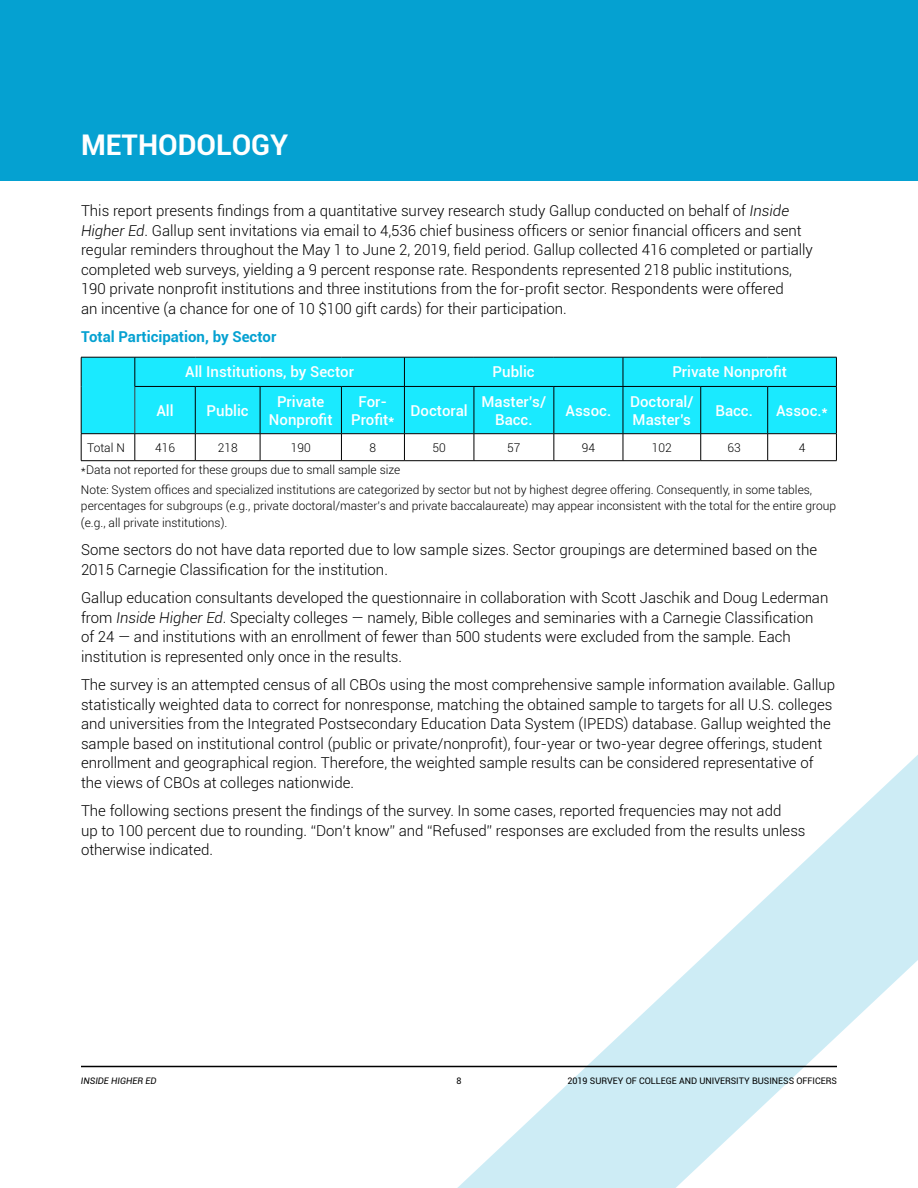
<style>
.page{position:relative;width:918px;height:1188px;background:#fff}
.page>*{position:absolute;margin:0;border:0;box-sizing:border-box;transform-origin:0 0}
.t1{font:700 28.5px "Roboto";color:#fff}
.t2{font:300 15px/19.5px "Roboto";color:#000}
.t3{font:500 15px/18px "Roboto";color:#fff;text-align:center}
.t4{font:700 15px "Roboto";color:#05a1d1}
.t5{font:300 12px/19.5px "Roboto";color:#000}
.t6{font:9px "Roboto";color:#000}
.t7{font:italic 9px "Roboto";color:#000}
.s1{font-style:italic}
</style>
<div class="page">
<div style="left:0;top:0;width:918px;height:181px;background:#05a1d1"></div>
<svg style="left:422px;top:755px;width:496px;height:433px"></svg>
<hr style="left:81px;top:1066px;width:756px;height:1px;background:#000">
<div style="left:82px;top:358px;width:754px;height:75px;background:#1aeaff"></div>
<hr style="left:81px;top:357px;width:54px;height:1px;background:#000">
<svg style="left:81px;top:357px;width:1px;height:29px"></svg>
<hr style="left:81px;top:386px;width:1px;height:48px;background:#000">
<hr style="left:135px;top:357px;width:60px;height:1px;background:#000">
<svg style="left:135px;top:357px;width:1px;height:29px"></svg>
<hr style="left:195px;top:357px;width:65px;height:1px;background:#000">
<hr style="left:260px;top:357px;width:81px;height:1px;background:#000">
<hr style="left:341px;top:357px;width:63px;height:1px;background:#000">
<hr style="left:404px;top:357px;width:70px;height:1px;background:#000">
<svg style="left:404px;top:357px;width:1px;height:29px"></svg>
<hr style="left:474px;top:357px;width:80px;height:1px;background:#000">
<hr style="left:554px;top:357px;width:69px;height:1px;background:#000">
<hr style="left:623px;top:357px;width:78px;height:1px;background:#000">
<svg style="left:623px;top:357px;width:1px;height:29px"></svg>
<hr style="left:701px;top:357px;width:67px;height:1px;background:#000">
<hr style="left:768px;top:357px;width:69px;height:1px;background:#000">
<svg style="left:836px;top:357px;width:1px;height:29px"></svg>
<hr style="left:135px;top:386px;width:60px;height:1px;background:#000">
<hr style="left:195px;top:386px;width:65px;height:1px;background:#000">
<hr style="left:195px;top:387px;width:1px;height:47px;background:#000">
<hr style="left:260px;top:386px;width:81px;height:1px;background:#000">
<hr style="left:260px;top:387px;width:1px;height:47px;background:#000">
<hr style="left:341px;top:386px;width:63px;height:1px;background:#000">
<hr style="left:341px;top:387px;width:1px;height:47px;background:#000">
<hr style="left:404px;top:386px;width:70px;height:1px;background:#000">
<hr style="left:404px;top:387px;width:1px;height:47px;background:#000">
<hr style="left:474px;top:386px;width:80px;height:1px;background:#000">
<hr style="left:474px;top:387px;width:1px;height:47px;background:#000">
<hr style="left:554px;top:386px;width:69px;height:1px;background:#000">
<hr style="left:554px;top:387px;width:1px;height:47px;background:#000">
<hr style="left:623px;top:386px;width:78px;height:1px;background:#000">
<hr style="left:623px;top:387px;width:1px;height:47px;background:#000">
<hr style="left:701px;top:386px;width:67px;height:1px;background:#000">
<hr style="left:700px;top:387px;width:1px;height:47px;background:#000">
<hr style="left:768px;top:386px;width:69px;height:1px;background:#000">
<hr style="left:767px;top:387px;width:1px;height:47px;background:#000">
<hr style="left:836px;top:387px;width:1px;height:47px;background:#000">
<hr style="left:135px;top:387px;width:1px;height:47px;background:#414042">
<hr style="left:81px;top:433px;width:54px;height:1px;background:#000">
<svg style="left:81px;top:434px;width:1px;height:26px"></svg>
<hr style="left:135px;top:433px;width:60px;height:1px;background:#000">
<hr style="left:195px;top:433px;width:65px;height:1px;background:#000">
<hr style="left:260px;top:433px;width:81px;height:1px;background:#000">
<hr style="left:341px;top:433px;width:63px;height:1px;background:#000">
<hr style="left:404px;top:433px;width:70px;height:1px;background:#000">
<hr style="left:474px;top:433px;width:80px;height:1px;background:#000">
<hr style="left:554px;top:433px;width:69px;height:1px;background:#000">
<hr style="left:623px;top:433px;width:78px;height:1px;background:#000">
<hr style="left:701px;top:433px;width:67px;height:1px;background:#000">
<hr style="left:768px;top:433px;width:69px;height:1px;background:#000">
<svg style="left:135px;top:434px;width:702px;height:26px"></svg>
<hr style="left:81px;top:460px;width:54px;height:1px;background:#000">
<hr style="left:135px;top:460px;width:60px;height:1px;background:#000">
<hr style="left:195px;top:460px;width:65px;height:1px;background:#000">
<hr style="left:260px;top:460px;width:81px;height:1px;background:#000">
<hr style="left:341px;top:460px;width:63px;height:1px;background:#000">
<hr style="left:404px;top:460px;width:70px;height:1px;background:#000">
<hr style="left:474px;top:460px;width:80px;height:1px;background:#000">
<hr style="left:554px;top:460px;width:69px;height:1px;background:#000">
<hr style="left:623px;top:460px;width:78px;height:1px;background:#000">
<hr style="left:701px;top:460px;width:67px;height:1px;background:#000">
<hr style="left:768px;top:460px;width:69px;height:1px;background:#000">
<h1 class="t1" style="left:81px;top:124px;width:209px">METHODOLOGY</h1>
<p class="t2" style="left:81px;top:200px;width:733px">This report presents findings from a quantitative survey research study Gallup conducted on behalf of <span class="s1">Inside Higher Ed</span>. Gallup sent invitations via email to 4,536 chief business officers or senior financial officers and sent regular reminders throughout the May 1 to June 2, 2019, field period. Gallup collected 416 completed or partially completed web surveys, yielding a 9 percent response rate. Respondents represented 218 public institutions, 190 private nonprofit institutions and three institutions from the for-profit sector. Respondents were offered<br>an incentive (a chance for one of 10 $100 gift cards) for their participation.</p>
<p class="t4" style="left:81px;top:326px;width:197px">Total Participation, by Sector</p>
<p class="t3" style="left:185px;top:363px;width:170px">All Institutions, by Sector</p>
<p class="t3" style="left:493px;top:363px;width:44px">Public</p>
<p class="t3" style="left:672px;top:363px;width:116px">Private Nonprofit</p>
<p class="t3" style="left:156px;top:401px;width:19px">All</p>
<p class="t3" style="left:207px;top:401px;width:44px">Public</p>
<p class="t3" style="left:269px;top:392px;width:65px">Private<br>Nonprofit</p>
<p class="t3" style="left:351px;top:392px;width:45px">For-<br>Profit*</p>
<p class="t3" style="left:411px;top:401px;width:59px">Doctoral</p>
<p class="t3" style="left:482px;top:392px;width:66px">Master’s/<br>Bacc.</p>
<p class="t3" style="left:566px;top:401px;width:47px">Assoc.</p>
<p class="t3" style="left:630px;top:392px;width:65px;text-align:left">Doctoral/<br>Master’s</p>
<p class="t3" style="left:715px;top:401px;width:39px">Bacc.</p>
<p class="t3" style="left:776px;top:401px;width:53px">Assoc.*</p>
<p class="t5" style="left:87px;top:437px;width:39px">Total N</p>
<p class="t5" style="left:155px;top:437px;width:21px">416</p>
<p class="t5" style="left:218px;top:437px;width:21px">218</p>
<p class="t5" style="left:291px;top:437px;width:21px">190</p>
<p class="t5" style="left:370px;top:437px;width:8px">8</p>
<p class="t5" style="left:433px;top:437px;width:15px">50</p>
<p class="t5" style="left:507px;top:437px;width:15px">57</p>
<p class="t5" style="left:582px;top:437px;width:15px">94</p>
<p class="t5" style="left:652px;top:437px;width:21px">102</p>
<p class="t5" style="left:728px;top:437px;width:15px">63</p>
<p class="t5" style="left:799px;top:437px;width:8px">4</p>
<p class="t5" style="left:81px;top:460px;width:733px">*Data not reported for these groups due to small sample size<br>Note: System offices and specialized institutions are categorized by sector but not by highest degree offering. Consequently, in some tables,</p>
<p class="t5" style="left:81px;top:497px;width:757px;line-height:16.5px">percentages for subgroups (e.g., private doctoral/master’s and private baccalaureate) may appear inconsistent with the total for the entire group (e.g., all private institutions).</p>
<p class="t2" style="left:81px;top:540px;width:738px">Some sectors do not have data reported due to low sample sizes. Sector groupings are determined based on the<br>2015 Carnegie Classification for the institution.</p>
<p class="t2" style="left:81px;top:588px;width:749px">Gallup education consultants developed the questionnaire in collaboration with Scott Jaschik and Doug Lederman from <span class="s1">Inside Higher Ed</span>. Specialty colleges — namely, Bible colleges and seminaries with a Carnegie Classification of 24 — and institutions with an enrollment of fewer than 500 students were excluded from the sample. Each institution is represented only once in the results.</p>
<p class="t2" style="left:81px;top:675px;width:756px">The survey is an attempted census of all CBOs using the most comprehensive sample information available. Gallup statistically weighted data to correct for nonresponse, matching the obtained sample to targets for all U.S. colleges and universities from the Integrated Postsecondary Education Data System (IPEDS) database. Gallup weighted the sample based on institutional control (public or private/nonprofit), four-year or two-year degree offerings, student enrollment and geographical region. Therefore, the weighted sample results can be considered representative of the views of CBOs at colleges nationwide.</p>
<p class="t2" style="left:81px;top:801px;width:726px">The following sections present the findings of the survey. In some cases, reported frequencies may not add<br>up to 100 percent due to rounding. “Don’t know” and “Refused” responses are excluded from the results unless otherwise indicated.</p>
<p class="t7" style="left:81px;top:1075px;width:77px">INSIDE HIGHER ED</p>
<p class="t6" style="left:456px;top:1075px;width:7px">8</p>
<p class="t6" style="left:567px;top:1075px;width:271px">2019 SURVEY OF COLLEGE AND UNIVERSITY BUSINESS OFFICERS</p>
</div>
